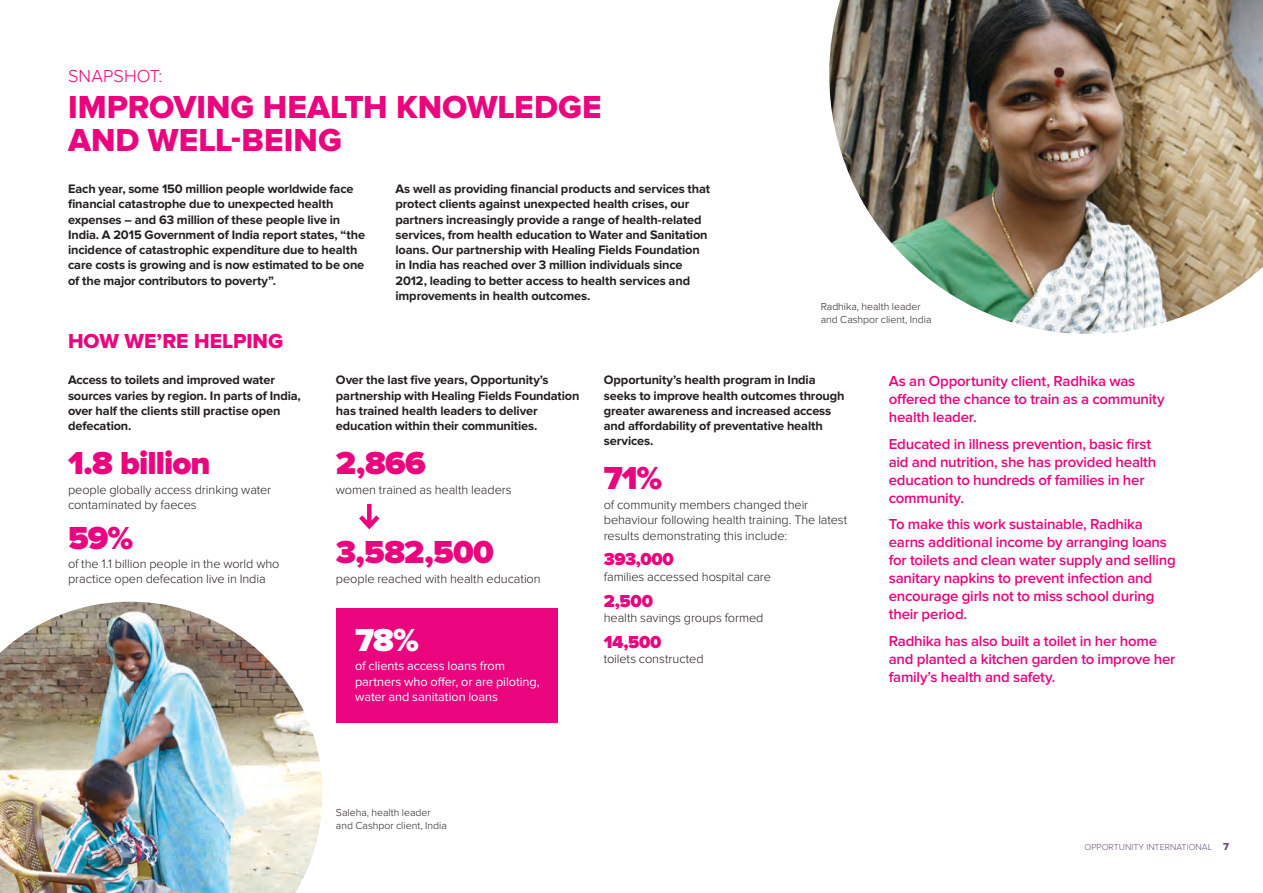
<style>
.page{position:relative;width:1263px;height:893px;background:#fff}
.page>*{position:absolute;margin:0;border:0;box-sizing:border-box;transform-origin:0 0}
.t1{font:33px/33px "Proxima Nova Extrabld";color:#ea047e}
.t2{font:900 33px "Proxima Nova";letter-spacing:-.025em;color:#ea047e}
.t3{font:900 33px "Proxima Nova";color:#fff}
.t4{font:21px "Proxima Nova Extrabld";color:#ea047e}
.t5{font:900 18px "Proxima Nova";letter-spacing:-.02em;color:#ea047e}
.t6{font:300 18px "Proxima Nova";letter-spacing:.005em;color:#ea047e}
.t7{font:600 15px/18px "Proxima Nova";letter-spacing:-.015em;color:#ea047e}
.t8{font:700 12.75px/15.3px "Proxima Nova";letter-spacing:-.01em;color:#231f20}
.t9{font:300 12.75px/15.3px "Proxima Nova";letter-spacing:-.01em;color:#231f20}
.t10{font:12.75px/15.3px "Proxima Nova";letter-spacing:-.005em;color:#fff}
.t11{font:300 10.5px/12.6px "Proxima Nova";color:#231f20}
.t12{font:300 9px "Proxima Nova";color:#6c4e78}
.s1{font-family:"Proxima Nova Extrabld";font-weight:400;font-size:10.5px}
</style>
<div class="page">
<img style="left:0;top:602px;width:323px;height:291px">
<div style="left:367px;top:504px;width:5px;height:22px;background:#ea047e"></div>
<svg style="left:359px;top:510px;width:21px;height:20px"></svg>
<div style="left:336px;top:608px;width:221px;height:115px;background:#ea047e"></div>
<img style="left:829px;top:0;width:434px;height:334px">
<h3 class="t6" style="left:68px;top:66px;width:96px">SNAPSHOT:</h3>
<h1 class="t1" style="left:68px;top:92px;width:535px">IMPROVING HEALTH KNOWLEDGE<br>AND WELL-BEING</h1>
<p class="t8" style="left:68px;top:181px;width:299px">Each year, some 150 million people worldwide face financial catastrophe due to unexpected health expenses – and 63 million of these people live in India. A 2015 Government of India report states, “the incidence of catastrophic expenditure due to health care costs is growing and is now estimated to be one of the major contributors to poverty”.</p>
<p class="t8" style="left:395px;top:181px;width:316px">As well as providing financial products and services that protect clients against unexpected health crises, our partners increasingly provide a range of health-related services, from health education to Water and Sanitation loans. Our partnership with Healing Fields Foundation in India has reached over 3 million individuals since 2012, leading to better access to health services and improvements in health outcomes.</p>
<h2 class="t4" style="left:68px;top:329px;width:217px">HOW WE’RE HELPING</h2>
<p class="t11" style="left:821px;top:301px;width:112px">Radhika, health leader and Cashpor client, India</p>
<p class="t8" style="left:68px;top:373px;width:234px">Access to toilets and improved water sources varies by region. In parts of India, over half the clients still practise open defecation.</p>
<h1 class="t2" style="left:68px;top:444px;width:144px">1.8 billion</h1>
<p class="t9" style="left:68px;top:482px;width:205px">people globally access drinking water contaminated by faeces</p>
<h1 class="t2" style="left:68px;top:518px;width:67px">59%</h1>
<p class="t9" style="left:68px;top:556px;width:213px">of the 1.1 billion people in the world who practice open defecation live in India</p>
<p class="t8" style="left:336px;top:373px;width:245px">Over the last five years, Opportunity’s partnership with Healing Fields Foundation has trained health leaders to deliver education within their communities.</p>
<h1 class="t2" style="left:336px;top:444px;width:91px">2,866</h1>
<p class="t9" style="left:336px;top:482px;width:177px">women trained as health leaders</p>
<h1 class="t2" style="left:336px;top:533px;width:160px">3,582,500</h1>
<p class="t9" style="left:336px;top:571px;width:206px">people reached with health education</p>
<h1 class="t3" style="left:355px;top:621px;width:65px">78%</h1>
<p class="t10" style="left:355px;top:659px;width:186px">of clients access loans from partners who offer, or are piloting, water and sanitation loans</p>
<p class="t8" style="left:604px;top:373px;width:242px">Opportunity’s health program in India seeks to improve health outcomes through greater awareness and increased access and affordability of preventative health services.</p>
<h1 class="t2" style="left:604px;top:459px;width:60px">71%</h1>
<p class="t9" style="left:604px;top:497px;width:245px">of community members changed their behaviour following health training. The latest results demonstrating this include:</p>
<h3 class="t5" style="left:604px;top:549px;width:72px">393,000</h3>
<p class="t9" style="left:604px;top:569px;width:169px">families accessed hospital care</p>
<h3 class="t5" style="left:604px;top:590px;width:51px">2,500</h3>
<p class="t9" style="left:604px;top:610px;width:161px">health savings groups formed</p>
<h3 class="t5" style="left:604px;top:631px;width:59px">14,500</h3>
<p class="t9" style="left:604px;top:651px;width:101px">toilets constructed</p>
<p class="t7" style="left:889px;top:372px;width:277px">As an Opportunity client, Radhika was offered the chance to train as a community health leader.</p>
<p class="t7" style="left:889px;top:435px;width:269px">Educated in illness prevention, basic first aid and nutrition, she has provided health education to hundreds of families in her community.</p>
<p class="t7" style="left:889px;top:515px;width:289px">To make this work sustainable, Radhika earns additional income by arranging loans for toilets and clean water supply and selling sanitary napkins to prevent infection and encourage girls not to miss school during their period.</p>
<p class="t7" style="left:889px;top:632px;width:288px">Radhika has also built a toilet in her home and planted a kitchen garden to improve her family’s health and safety.</p>
<p class="t11" style="left:336px;top:806px;width:112px">Saleha, health leader and Cashpor client, India</p>
<p class="t12" style="left:1084px;top:842px;width:146px">OPPORTUNITY INTERNATIONAL <span class="s1">7</span></p>
</div>
